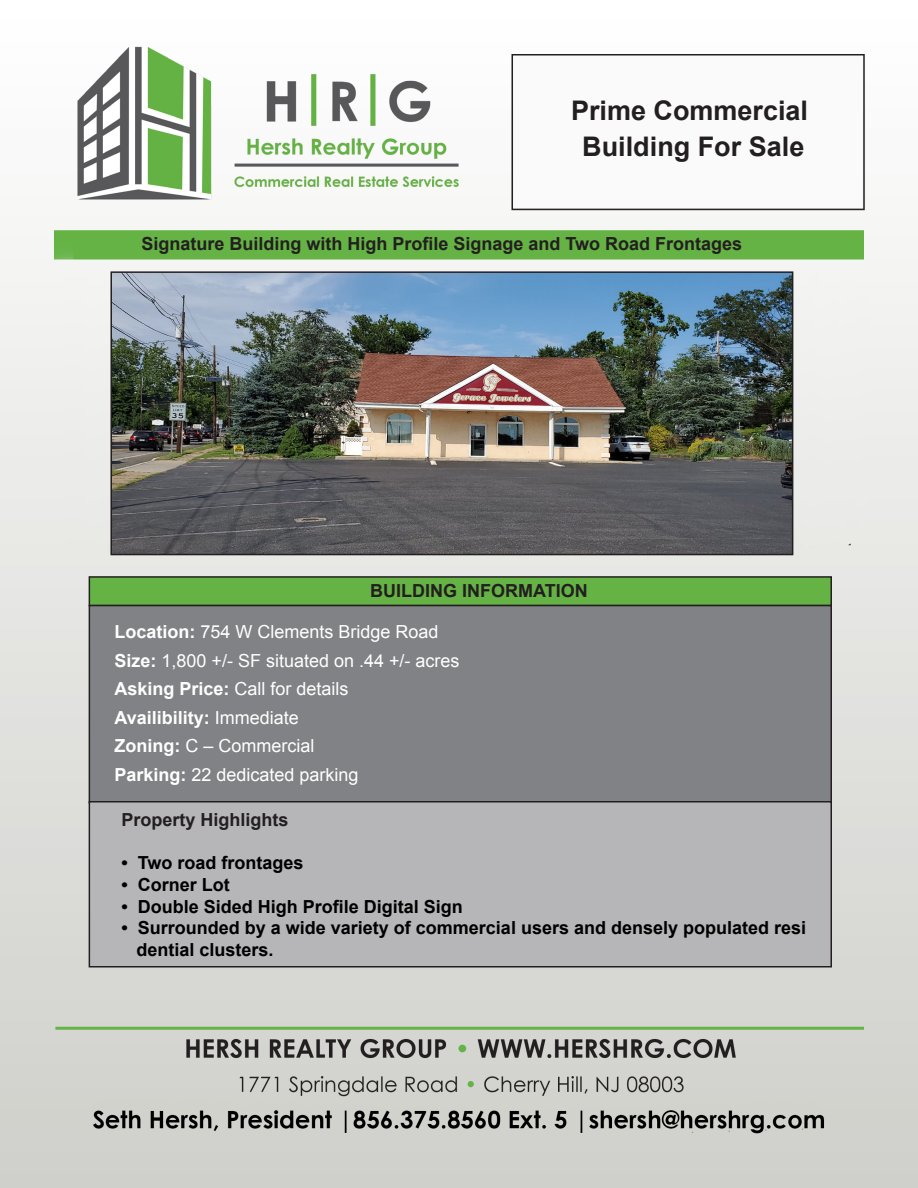
<style>
.page{position:relative;width:918px;height:1188px;background:#fff}
.page>*{position:absolute;margin:0;border:0;box-sizing:border-box;transform-origin:0 0}
.t1{font:700 27px "Arial";color:#231f20}
.t2{font:700 18px "Arial";color:#000}
.t3{font:18px "Arial";color:#fff}
.t4{font:700 18px "Arial";color:#231f20}
.t5{font:700 18px "Arial";color:#fff}
.s1{font-weight:700}
.s2{font-weight:400}
</style>
<div class="page">
<img style="left:0;top:46px;width:918px;height:1142px">
<div style="left:89px;top:577px;width:742px;height:29px;background:#65b345"></div>
<div style="left:89px;top:576px;width:743px;height:30px;border:2px solid #231f20"></div>
<img style="left:113px;top:274px;width:677px;height:278px">
<div style="left:110px;top:271px;width:683px;height:284px;border:2px solid #231f20"></div>
<div style="left:89px;top:606px;width:742px;height:197px;background:#818285"></div>
<div style="left:89px;top:605px;width:743px;height:199px;border:2px solid #231f20"></div>
<div style="left:89px;top:802px;width:742px;height:165px;background:#b6b5b7"></div>
<div style="left:89px;top:801px;width:743px;height:167px;border:2px solid #231f20"></div>
<p class="t1" style="left:571px;top:93px;width:239px">Prime Commercial</p>
<p class="t1" style="left:582px;top:129px;width:224px">Building For Sale</p>
<p class="t4" style="left:141px;top:232px;width:602px">Signature Building with High Profile Signage and Two Road Frontages</p>
<p class="t4" style="left:370px;top:579px;width:219px">BUILDING INFORMATION</p>
<p class="t3" style="left:114px;top:620px;width:326px"><span class="s1">Location:</span> 754 W Clements Bridge Road</p>
<p class="t3" style="left:114px;top:649px;width:347px"><span class="s1">Size:</span> 1,800 +/- SF situated on .44 +/- acres</p>
<p class="t3" style="left:114px;top:677px;width:236px"><span class="s1">Asking Price:</span> Call for details</p>
<p class="t5" style="left:114px;top:706px;width:186px">Availibility: <span class="s2">Immediate</span></p>
<p class="t3" style="left:114px;top:734px;width:201px"><span class="s1">Zoning:</span> C – Commercial</p>
<p class="t3" style="left:114px;top:763px;width:246px"><span class="s1">Parking:</span> 22 dedicated parking</p>
<p class="t4" style="left:122px;top:808px;width:169px">Property Highlights</p>
<p class="t2" style="left:122px;top:851px;width:183px">• Two road frontages</p>
<p class="t2" style="left:122px;top:873px;width:110px">• Corner Lot</p>
<p class="t2" style="left:122px;top:894px;width:343px">• Double Sided High Profile Digital Sign</p>
<p class="t2" style="left:122px;top:916px;width:686px">• Surrounded by a wide variety of commercial users and densely populated resi</p>
<p class="t2" style="left:137px;top:938px;width:139px">dential clusters.</p>
</div>
